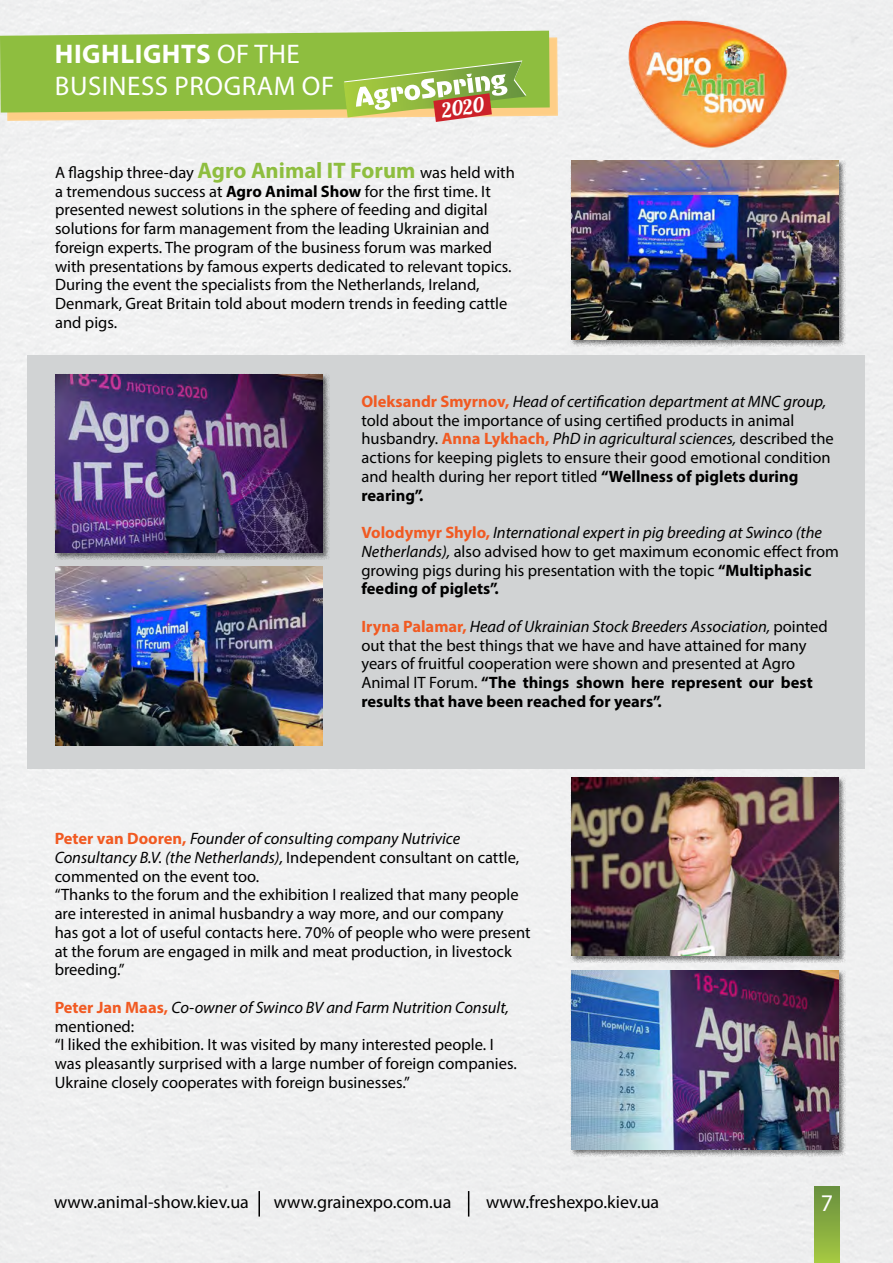
<style>
.page{position:relative;width:893px;height:1263px;background:#f0f0f1}
.page>*{position:absolute;margin:0;border:0;box-sizing:border-box;transform-origin:0 0}
.t1{font:27px "Myriad Pro";color:#fff}
.t2{font:700 27px "Myriad Pro";color:#fff}
.t3{font:24px "Myriad Pro";color:#fff}
.t4{font:20.25px "Lobster";color:#fff}
.t5{font:18px "Myriad Pro";color:#000}
.t6{font:16.5px/18.8px "Myriad Pro";color:#000}
.s1{font-weight:700;font-size:22.5px;color:#8ebe3f}
.s2{font-weight:700}
.s3{font-weight:700;color:#f15a22}
.s4{font-style:italic}
</style>
<div class="page">
<div style="left:814px;top:1186px;width:26px;height:77px;background:linear-gradient(to bottom,#678e3f,#a5c941)"></div>
<svg style="left:468px;top:1191px;width:1px;height:25px"></svg>
<hr style="left:258px;top:1191px;width:2px;height:25px;background:#000">
<div style="left:28px;top:355px;width:837px;height:414px;background:#d1d3d4"></div>
<div style="left:571px;top:160px;width:275px;height:187px;background:#000;opacity:.5"></div>
<img style="left:572px;top:161px;width:267px;height:178px">
<div style="left:54px;top:374px;width:275px;height:186px;background:#000;opacity:.5"></div>
<img style="left:55px;top:374px;width:267px;height:178px">
<img style="left:55px;top:567px;width:267px;height:178px">
<div style="left:571px;top:777px;width:275px;height:186px;background:#000;opacity:.5"></div>
<img style="left:572px;top:777px;width:267px;height:179px">
<div style="left:571px;top:970px;width:275px;height:187px;background:#000;opacity:.5"></div>
<img style="left:572px;top:971px;width:267px;height:178px">
<img style="left:600px;top:0;width:213px;height:190px">
<svg style="left:0;top:31px;width:557px;height:91px;background:#a3c056"></svg>
<h1 class="t2" style="left:55px;top:36px;width:36px">Highlights</h1>
<h1 class="t1" style="left:217px;top:37px;width:54px">of the</h1>
<h1 class="t1" style="left:55px;top:69px;width:15px">business</h1>
<h1 class="t1" style="left:175px;top:69px;width:18px">program</h1>
<h1 class="t1" style="left:302px;top:69px;width:17px">of</h1>
<p class="t4" style="left:150px;top:71px;width:44px;rotate:-8deg">2020</p>
<p class="t4" style="left:440px;top:98px;width:44px;rotate:-8deg">2020</p>
<p class="t6" style="left:55px;top:163px;width:461px">A flagship three-day <span class="s1">Agro Animal IT Forum</span> was held with a tremendous success at <span class="s2">Agro Animal Show</span> for the first time. It presented newest solutions in the sphere of feeding and digital solutions for farm management from the leading Ukrainian and foreign experts. The program of the business forum was marked with presentations by famous experts dedicated to relevant topics.<br>During the event the specialists from the Netherlands, Ireland, Denmark, Great Britain told about modern trends in feeding cattle and pigs.</p>
<p class="t6" style="left:361px;top:392px;width:474px"><span class="s3">Oleksandr Smyrnov,</span> <span class="s4">Head of certification department at MNC group, </span>told about the importance of using certified products in animal husbandry. <span class="s3">Anna Lykhach,</span> <span class="s4">PhD in agricultural sciences,</span> described the actions for keeping piglets to ensure their good emotional condition and health during her report titled <span class="s2">“Wellness of piglets during rearing”.</span></p>
<p class="t6" style="left:361px;top:523px;width:479px"><span class="s3">Volodymyr Shylo,</span> <span class="s4">International expert in pig breeding at Swinco (the Netherlands),</span> also advised how to get maximum economic effect from growing pigs during his presentation with the topic <span class="s2">“Multiphasic feeding of piglets”.</span></p>
<p class="t6" style="left:361px;top:617px;width:468px"><span class="s3">Iryna Palamar,</span> <span class="s4">Head of Ukrainian Stock Breeders Association,</span> pointed out that the best things that we have and have attained for many years of fruitful cooperation were shown and presented at Agro Animal IT Forum. <span class="s2">“The things shown here represent our best results that have been reached for years”.</span></p>
<p class="t6" style="left:55px;top:829px;width:477px"><span class="s3">Peter van Dooren,</span> <span class="s4">Founder of consulting company Nutrivice Consultancy B.V. (the Netherlands),</span> Independent consultant on cattle, commented on the event too.<br>“Thanks to the forum and the exhibition I realized that many people are interested in animal husbandry a way more, and our company has got a lot of useful contacts here. 70% of people who were present at the forum are engaged in milk and meat production, in livestock breeding.”</p>
<p class="t6" style="left:55px;top:998px;width:464px"><span class="s3">Peter Jan Maas,</span> <span class="s4">Co-owner of Swinco BV and Farm Nutrition Consult, </span>mentioned:<br>“I liked the exhibition. It was visited by many interested people. I was pleasantly surprised with a large number of foreign companies.<br>Ukraine closely cooperates with foreign businesses.”</p>
<p class="t5" style="left:54px;top:1191px;width:196px">www.animal-show.kiev.ua</p>
<p class="t5" style="left:274px;top:1191px;width:179px">www.grainexpo.com.ua</p>
<p class="t5" style="left:486px;top:1191px;width:175px">www.freshexpo.kiev.ua</p>
<h2 class="t3" style="left:821px;top:1188px;width:14px">7</h2>
</div>
